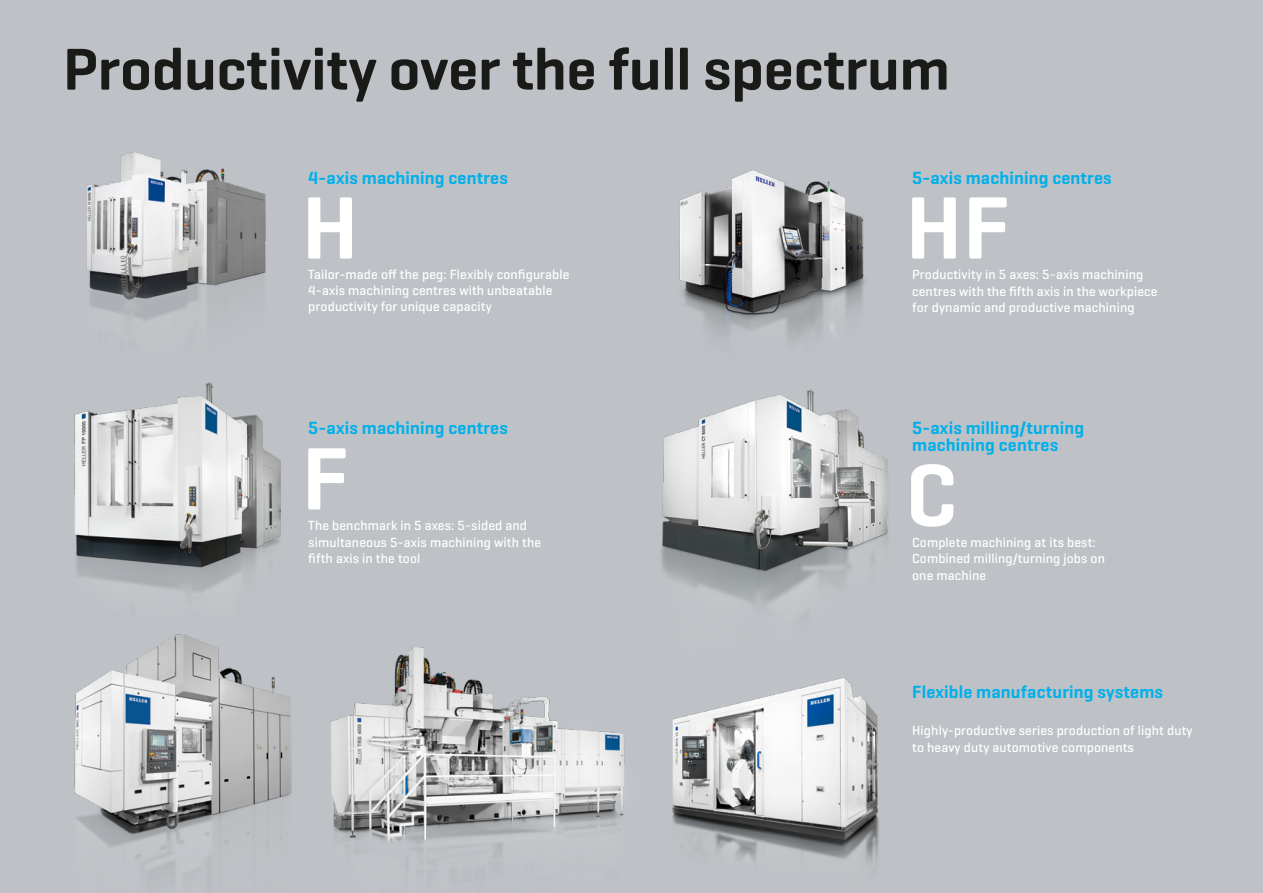
<style>
.page{position:relative;width:1263px;height:893px;background:#bec2c6}
.page>*{position:absolute;margin:0;border:0;box-sizing:border-box;transform-origin:0 0}
.t1{font:600 90px "Geogrotesque";color:#fff}
.t2{font:600 60px "Geogrotesque";color:#1a1a18}
.t3{font:600 18px/16.5px "Geogrotesque";letter-spacing:.01em;color:#00b0eb}
.t4{font:500 13.5px/16.5px "Geogrotesque";letter-spacing:.01em;color:#fff}
</style>
<div class="page">
<img style="left:86px;top:151px;width:180px;height:169px">
<img style="left:74px;top:634px;width:217px;height:232px">
<img style="left:291px;top:647px;width:330px;height:223px">
<img style="left:621px;top:678px;width:258px;height:185px">
<img style="left:679px;top:170px;width:186px;height:169px">
<img style="left:74px;top:382px;width:207px;height:210px">
<img style="left:661px;top:389px;width:227px;height:214px">
<h2 class="t2" style="left:63px;top:32px;width:888px">Productivity over the full spectrum</h2>
<h3 class="t3" style="left:308px;top:169px;width:201px">4-axis machining centres</h3>
<h1 class="t1" style="left:302px;top:172px;width:58px">H</h1>
<p class="t4" style="left:308px;top:266px;width:263px">Tailor-made off the peg: Flexibly configurable<br>4-axis machining centres with unbeatable productivity for unique capacity</p>
<h3 class="t3" style="left:308px;top:420px;width:201px">5-axis machining centres</h3>
<h1 class="t1" style="left:302px;top:423px;width:48px">F</h1>
<p class="t4" style="left:308px;top:517px;width:234px">The benchmark in 5 axes: 5-sided and simultaneous 5-axis machining with the fifth axis in the tool</p>
<h3 class="t3" style="left:912px;top:169px;width:201px">5-axis machining centres</h3>
<h1 class="t1" style="left:906px;top:172px;width:105px">HF</h1>
<p class="t4" style="left:912px;top:266px;width:247px">Productivity in 5 axes: 5-axis machining centres with the fifth axis in the workpiece for dynamic and productive machining</p>
<h3 class="t3" style="left:912px;top:420px;width:173px">5-axis milling/turning machining centres</h3>
<h1 class="t1" style="left:906px;top:439px;width:53px">C</h1>
<p class="t4" style="left:912px;top:534px;width:194px">Complete machining at its best:<br>Combined milling/turning jobs on one machine</p>
<h3 class="t3" style="left:912px;top:683px;width:252px">Flexible manufacturing systems</h3>
<p class="t4" style="left:912px;top:722px;width:282px">Highly-productive series production of light duty to heavy duty automotive components</p>
</div>
